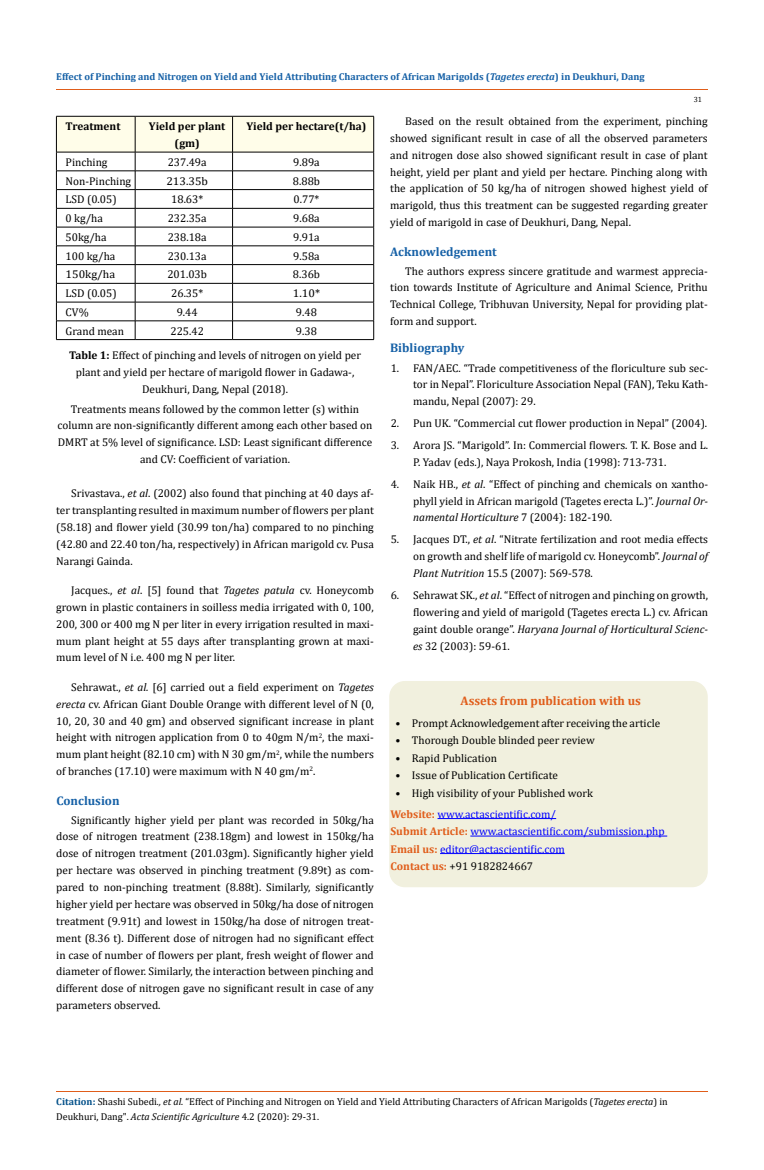
<style>
.page{position:relative;width:764px;height:1170px;background:#fff}
.page>*{position:absolute;margin:0;border:0;box-sizing:border-box;transform-origin:0 0}
.t1{font:700 12.5px "Cambria";color:#1560a6}
.t2{font:700 12.5px "Cambria";color:#e05d1a}
.t3{font:11.25px/16.9px "Cambria";color:#000;text-align:justify}
.t4{font:11.25px/17.5px "Cambria";color:#00f}
.t5{font:700 11.25px/17.1px "Cambria";color:#000;text-align:center}
.t6{font:11.25px "Cambria";color:#000;scale:1.05 1}
.t7{font:10px/15px "Cambria";color:#000}
.t8{font:700 10px "Cambria";color:#1560a6}
.t9{font:7.5px "Cambria";color:#000}
.s1{font-style:italic}
.s2{font-weight:700}
.s3{font-weight:700;color:#e05d1a}
.s4{color:#000}
.s5{font-weight:700;color:#035089}
</style>
<div class="page">
<svg style="left:56px;top:116px;width:318px;height:223px"></svg>
<hr style="left:56px;top:339px;width:79px;height:1px;background:#000">
<hr style="left:135px;top:339px;width:97px;height:1px;background:#000">
<hr style="left:232px;top:339px;width:142px;height:1px;background:#000">
<div style="left:390px;top:682px;width:317px;height:205px;background:#f1f0de;border-radius:15px"></div>
<div style="left:389px;top:681px;width:319px;height:206px;border:1px solid #f1f0de;border-radius:15px"></div>
<hr style="left:437px;top:818px;width:119px;height:1px;background:#00f">
<hr style="left:470px;top:836px;width:197px;height:1px;background:#00f">
<hr style="left:440px;top:853px;width:125px;height:1px;background:#00f">
<hr style="left:56px;top:90px;width:652px;height:1px;background:#e05d1a">
<hr style="left:56px;top:1091px;width:651px;height:1px;background:#e05d1a">
<p class="t8" style="left:56px;top:69px;width:590px">Effect of Pinching and Nitrogen on Yield and Yield Attributing Characters of African Marigolds (<span class="s1">Tagetes erecta</span>) in Deukhuri, Dang</p>
<p class="t9" style="left:693px;top:95px;width:10px">31</p>
<p class="t5" style="left:66px;top:117px;width:56px">Treatment</p>
<p class="t5" style="left:149px;top:117px;width:78px">Yield per plant (gm)</p>
<p class="t5" style="left:246px;top:117px;width:122px">Yield per hectare(t/ha)</p>
<p class="t3" style="left:66px;top:154px;width:43px">Pinching</p>
<p class="t3" style="left:168px;top:154px;width:40px">237.49a</p>
<p class="t3" style="left:293px;top:154px;width:28px">9.89a</p>
<p class="t3" style="left:66px;top:172px;width:67px">Non-Pinching</p>
<p class="t6" style="left:166px;top:174px;width:41px">213.35b</p>
<p class="t3" style="left:293px;top:172px;width:29px">8.88b</p>
<p class="t3" style="left:66px;top:191px;width:53px">LSD (0.05)</p>
<p class="t3" style="left:171px;top:191px;width:34px">18.63*</p>
<p class="t3" style="left:293px;top:191px;width:27px">0.77*</p>
<p class="t3" style="left:66px;top:210px;width:39px">0 kg/ha</p>
<p class="t3" style="left:168px;top:210px;width:40px">232.35a</p>
<p class="t3" style="left:293px;top:210px;width:28px">9.68a</p>
<p class="t3" style="left:66px;top:229px;width:43px">50kg/ha</p>
<p class="t3" style="left:168px;top:229px;width:40px">238.18a</p>
<p class="t3" style="left:293px;top:229px;width:28px">9.91a</p>
<p class="t3" style="left:66px;top:247px;width:51px">100 kg/ha</p>
<p class="t3" style="left:168px;top:247px;width:40px">230.13a</p>
<p class="t3" style="left:293px;top:247px;width:28px">9.58a</p>
<p class="t6" style="left:66px;top:268px;width:49px">150kg/ha</p>
<p class="t3" style="left:167px;top:266px;width:41px">201.03b</p>
<p class="t3" style="left:293px;top:266px;width:29px">8.36b</p>
<p class="t3" style="left:66px;top:285px;width:53px">LSD (0.05)</p>
<p class="t3" style="left:171px;top:285px;width:34px">26.35*</p>
<p class="t6" style="left:293px;top:287px;width:27px">1.10*</p>
<p class="t3" style="left:66px;top:304px;width:25px">CV%</p>
<p class="t3" style="left:177px;top:304px;width:23px">9.44</p>
<p class="t3" style="left:296px;top:304px;width:23px">9.48</p>
<p class="t3" style="left:66px;top:322px;width:60px">Grand mean</p>
<p class="t3" style="left:170px;top:322px;width:35px">225.42</p>
<p class="t3" style="left:69px;top:319px;width:293px;line-height:24.1px;text-indent:227px">9.38<br><span class="s2">Table 1:</span> Effect of pinching and levels of nitrogen on yield per</p>
<p class="t3" style="left:76px;top:363px;width:280px;text-align:center">plant and yield per hectare of marigold flower in Gadawa-,<br>Deukhuri, Dang, Nepal (2018).</p>
<p class="t3" style="left:58px;top:400px;width:316px;text-align:center">Treatments means followed by the common letter (s) within column are non-significantly different among each other based on DMRT at 5% level of significance. LSD: Least significant difference and CV: Coefficient of variation.</p>
<p class="t3" style="left:56px;top:485px;width:319px;text-indent:15px">Srivastava., <span class="s1">et al</span>. (2002) also found that pinching at 40 days af&shy;ter transplanting resulted in maximum number of flowers per plant (58.18) and flower yield (30.99 ton/ha) compared to no pinching (42.80 and 22.40 ton/ha, respectively) in African marigold cv. Pusa Narangi Gainda.</p>
<p class="t3" style="left:56px;top:582px;width:319px;text-indent:15px">Jacques., <span class="s1">et al</span>. [5] found that <span class="s1">Tagetes patula</span> cv. Honeycomb grown in plastic containers in soilless media irrigated with 0, 100, 200, 300 or 400 mg N per liter in every irrigation resulted in maxi&shy;mum plant height at 55 days after transplanting grown at maxi&shy;mum level of N i.e. 400 mg N per liter.</p>
<p class="t3" style="left:56px;top:678px;width:319px;text-indent:15px">Sehrawat., <span class="s1">et al.</span> [6] carried out a field experiment on <span class="s1">Tagetes erecta</span> cv. African Giant Double Orange with different level of N (0, 10, 20, 30 and 40 gm) and observed significant increase in plant height with nitrogen application from 0 to 40gm N/m<sup>2</sup>, the maxi&shy;mum plant height (82.10 cm) with N 30 gm/m<sup>2</sup>, while the numbers of branches (17.10) were maximum with N 40 gm/m<sup>2</sup>.</p>
<p class="t1" style="left:56px;top:792px;width:65px">Conclusion</p>
<p class="t3" style="left:56px;top:811px;width:319px;text-indent:15px">Significantly higher yield per plant was recorded in 50kg/ha dose of nitrogen treatment (238.18gm) and lowest in 150kg/ha dose of nitrogen treatment (201.03gm). Significantly higher yield per hectare was observed in pinching treatment (9.89t) as com&shy;pared to non-pinching treatment (8.88t). Similarly, significantly higher yield per hectare was observed in 50kg/ha dose of nitrogen treatment (9.91t) and lowest in 150kg/ha dose of nitrogen treat&shy;ment (8.36 t). Different dose of nitrogen had no significant effect in case of number of flowers per plant, fresh weight of flower and diameter of flower. Similarly, the interaction between pinching and different dose of nitrogen gave no significant result in case of any parameters observed.</p>
<p class="t3" style="left:390px;top:113px;width:319px;text-indent:15px">Based on the result obtained from the experiment, pinching showed significant result in case of all the observed parameters and nitrogen dose also showed significant result in case of plant height, yield per plant and yield per hectare. Pinching along with the application of 50 kg/ha of nitrogen showed highest yield of marigold, thus this treatment can be suggested regarding greater yield of marigold in case of Deukhuri, Dang, Nepal.</p>
<p class="t3" style="left:390px;top:262px;width:319px;text-indent:15px">The authors express sincere gratitude and warmest apprecia&shy;tion towards Institute of Agriculture and Animal Science, Prithu Technical College, Tribhuvan University, Nepal for providing plat&shy;form and support.</p>
<p class="t1" style="left:390px;top:243px;width:108px">Acknowledgement</p>
<p class="t1" style="left:390px;top:339px;width:76px">Bibliography</p>
<p class="t3" style="left:413px;top:359px;width:296px;text-indent:-22px">1. FAN/AEC. “Trade competitiveness of the floriculture sub sec&shy;tor in Nepal”. Floriculture Association Nepal (FAN), Teku Kath&shy;mandu, Nepal (2007): 29.</p>
<p class="t3" style="left:391px;top:415px;width:318px">2. Pun UK. “Commercial cut flower production in Nepal” (2004).</p>
<p class="t3" style="left:413px;top:437px;width:296px;text-indent:-22px">3. Arora JS. “Marigold”. In: Commercial flowers. T. K. Bose and L.<br>P. Yadav (eds.), Naya Prokosh, India (1998): 713-731.</p>
<p class="t3" style="left:413px;top:475px;width:296px;text-indent:-22px">4. Naik HB., <span class="s1">et al</span>. “Effect of pinching and chemicals on xantho&shy;phyll yield in African marigold (Tagetes erecta L.)”. <span class="s1">Journal Or&shy;namental Horticulture</span> 7 (2004): 182-190.</p>
<p class="t3" style="left:413px;top:531px;width:296px;text-indent:-22px">5. Jacques DT., <span class="s1">et al</span>. “Nitrate fertilization and root media effects on growth and shelf life of marigold cv. Honeycomb”. <span class="s1">Journal of Plant Nutrition</span> 15.5 (2007): 569-578.</p>
<p class="t3" style="left:413px;top:587px;width:296px;text-indent:-22px">6. Sehrawat SK., <span class="s1">et al</span>. “Effect of nitrogen and pinching on growth, flowering and yield of marigold (Tagetes erecta L.) cv. African gaint double orange”. <span class="s1">Haryana Journal of Horticultural Scienc&shy;es</span> 32 (2003): 59-61.</p>
<p class="t2" style="left:460px;top:692px;width:182px">Assets from publication with us</p>
<p class="t3" style="left:396px;top:714px;width:266px">• Prompt Acknowledgement after receiving the article</p>
<p class="t3" style="left:396px;top:732px;width:201px">• Thorough Double blinded peer review</p>
<p class="t3" style="left:396px;top:749px;width:103px">• Rapid Publication</p>
<p class="t3" style="left:396px;top:767px;width:164px">• Issue of Publication Certificate</p>
<p class="t3" style="left:396px;top:784px;width:199px">• High visibility of your Published work</p>
<p class="t4" style="left:390px;top:805px;width:276px"><span class="s3">Website:</span> www.actascientific.com/<br><span class="s3">Submit Article:</span> www.actascientific.com/submission.php <span class="s3">Email us:</span> editor@actascientific.com<br><span class="s3">Contact us:</span> <span class="s4">+91 9182824667</span></p>
<p class="t7" style="left:56px;top:1094px;width:613px"><span class="s5">Citation:</span> Shashi Subedi<span class="s1">., et al.</span> “Effect of Pinching and Nitrogen on Yield and Yield Attributing Characters of African Marigolds (<span class="s1">Tagetes erecta</span>) in<br>Deukhuri, Dang". <span class="s1">Acta Scientific Agriculture</span> 4.2 (2020): 29-31.</p>
</div>
